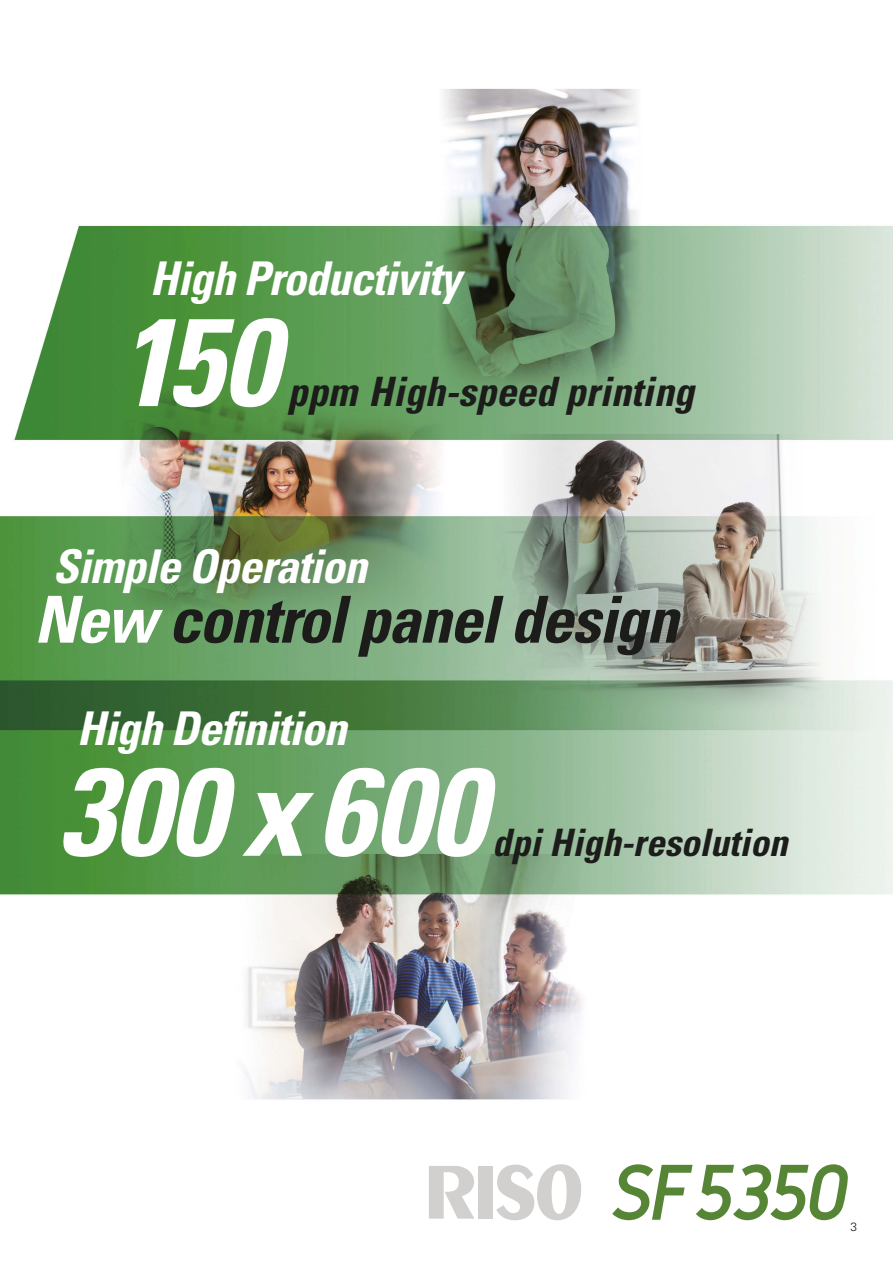
<style>
.page{position:relative;width:893px;height:1263px;background:#fff}
.page>*{position:absolute;margin:0;border:0;box-sizing:border-box;transform-origin:0 0}
.t1{font:italic 700 condensed 124.35px "Univers";color:#fff}
.t2{font:italic 700 condensed 64.8px "Univers";letter-spacing:-.025em;color:#1c1c1b}
.t3{font:italic 700 condensed 46.5px "Univers";letter-spacing:-.02em;color:#fff}
.t4{font:italic 700 condensed 40.5px "Univers";color:#1c1c1b}
.t5{font:italic 700 condensed 37.8px "Univers";color:#1c1c1b}
.t6{font:300 12px "Univers";color:#1c1c1b}
.s1{color:#fff}
</style>
<div class="page">
<img style="left:0;top:88px;width:893px;height:1133px">
<svg style="left:429px;top:1166px;width:45px;height:52px"></svg>
<div style="left:478px;top:1166px;width:15px;height:52px;background:#d2cfcf"></div>
<svg style="left:496px;top:1163px;width:86px;height:58px"></svg>
<svg style="left:612px;top:1164px;width:237px;height:56px"></svg>
<p class="t3" style="left:150px;top:250px;width:312px">High Productivity</p>
<p class="t1" style="left:118px;top:286px;width:161px">150</p>
<p class="t4" style="left:287px;top:367px;width:408px">ppm High-speed printing</p>
<p class="t3" style="left:53px;top:538px;width:316px">Simple Operation</p>
<p class="t2" style="left:34px;top:580px;width:646px"><span class="s1">New</span> control panel design</p>
<p class="t3" style="left:77px;top:700px;width:271px">High Definition</p>
<p class="t1" style="left:58px;top:735px;width:428px">300 x 600</p>
<p class="t5" style="left:492px;top:819px;width:297px">dpi High-resolution</p>
<p class="t6" style="left:850px;top:1219px;width:8px">3</p>
</div>
